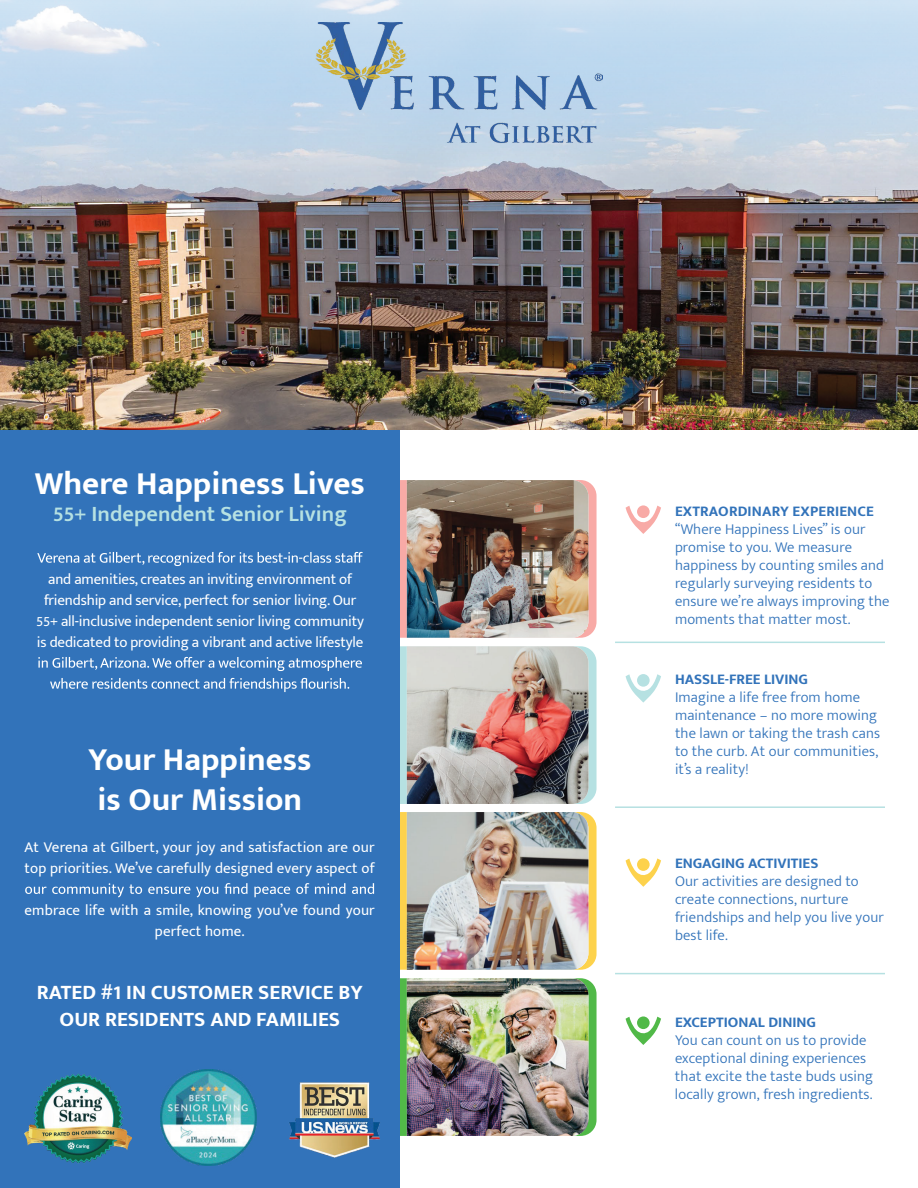
<style>
.page{position:relative;width:918px;height:1188px;background:#fff}
.page>*{position:absolute;margin:0;border:0;box-sizing:border-box;transform-origin:0 0}
.t1{font:700 33px/39.6px "Mukta Mahee";color:#fff}
.t2{font:600 22.5px "Mukta Mahee";color:#b6e1e2}
.t3{font:700 21px/27px "Mukta Mahee";color:#fff;text-align:center}
.t4{font:300 15px/18px "Mukta Mahee";letter-spacing:.01em;color:#3273ba}
.t5{font:15px/21px "Mukta Mahee";letter-spacing:-.01em;color:#fff;text-align:center}
.t6{font:15px/21px "Mukta Mahee";letter-spacing:.01em;color:#fff}
.t7{font:700 15px "Mukta Mahee";color:#3273ba}
</style>
<div class="page">
<svg style="left:399px;top:480px;width:198px;height:158px"></svg>
<img style="left:407px;top:480px;width:181px;height:158px">
<svg style="left:626px;top:506px;width:35px;height:28px"></svg>
<div style="left:637px;top:505px;width:13px;height:13px;background:#f8aaa6;border-radius:50%"></div>
<svg style="left:399px;top:978px;width:198px;height:158px"></svg>
<img style="left:407px;top:978px;width:181px;height:158px">
<svg style="left:626px;top:1017px;width:35px;height:28px"></svg>
<div style="left:637px;top:1016px;width:13px;height:13px;background:#51b948;border-radius:50%"></div>
<svg style="left:399px;top:646px;width:198px;height:158px"></svg>
<img style="left:407px;top:646px;width:181px;height:158px">
<svg style="left:399px;top:812px;width:198px;height:158px"></svg>
<img style="left:407px;top:812px;width:181px;height:158px">
<div style="left:0;top:285px;width:399px;height:903px;background:#3273ba"></div>
<img style="left:0;top:0;width:918px;height:430px">
<img style="left:315px;top:23px;width:288px;height:128px">
<svg style="left:626px;top:674px;width:35px;height:29px"></svg>
<div style="left:637px;top:674px;width:13px;height:13px;background:#b6e1e2;border-radius:50%"></div>
<svg style="left:626px;top:858px;width:35px;height:29px"></svg>
<div style="left:637px;top:858px;width:13px;height:13px;background:#fdd24c;border-radius:50%"></div>
<svg style="left:37px;top:552px;width:326px;height:14px"></svg>
<svg style="left:38px;top:657px;width:324px;height:14px"></svg>
<svg style="left:50px;top:678px;width:299px;height:14px"></svg>
<svg style="left:25px;top:883px;width:349px;height:14px"></svg>
<hr style="left:615px;top:642px;width:270px;height:1px;background:#b6e1e2">
<hr style="left:615px;top:806px;width:270px;height:2px;background:#b6e1e2">
<hr style="left:615px;top:973px;width:270px;height:1px;background:#b6e1e2">
<img style="left:160px;top:1069px;width:96px;height:96px">
<img style="left:289px;top:1082px;width:91px;height:76px">
<img style="left:25px;top:1074px;width:106px;height:89px">
<h1 class="t1" style="left:35px;top:462px;width:332px">Where Happiness Lives</h1>
<h2 class="t2" style="left:53px;top:500px;width:296px">55+ Independent Senior Living</h2>
<p class="t5" style="left:36px;top:568px;width:329px">and amenities, creates an inviting environment of friendship and service, perfect for senior living. Our 55+ all-inclusive independent senior living community is dedicated to providing a vibrant and active lifestyle</p>
<h1 class="t1" style="left:88px;top:739px;width:225px">Your Happiness is Our Mission</h1>
<p class="t6" style="left:25px;top:836px;width:352px">At Verena at Gilbert, your joy and satisfaction are our top priorities. We’ve carefully designed every aspect of</p>
<p class="t6" style="left:25px;top:899px;width:352px;text-align:center">embrace life with a smile, knowing you’ve found your perfect home.</p>
<h3 class="t3" style="left:37px;top:979px;width:328px">RATED #1 IN CUSTOMER SERVICE BY<br>OUR RESIDENTS AND FAMILIES</h3>
<p class="t7" style="left:675px;top:502px;width:200px">EXTRAORDINARY EXPERIENCE</p>
<p class="t4" style="left:675px;top:519px;width:216px">“Where Happiness Lives” is our promise to you. We measure happiness by counting smiles and regularly surveying residents to ensure we’re always improving the moments that matter most.</p>
<p class="t7" style="left:675px;top:670px;width:135px">HASSLE-FREE LIVING</p>
<p class="t4" style="left:675px;top:688px;width:207px">Imagine a life free from home maintenance – no more mowing the lawn or taking the trash cans to the curb. At our communities, it’s a reality!</p>
<p class="t7" style="left:675px;top:854px;width:145px">ENGAGING ACTIVITIES</p>
<p class="t4" style="left:675px;top:872px;width:210px">Our activities are designed to create connections, nurture friendships and help you live your best life.</p>
<p class="t7" style="left:675px;top:1013px;width:143px">EXCEPTIONAL DINING</p>
<p class="t4" style="left:675px;top:1030px;width:200px">You can count on us to provide exceptional dining experiences that excite the taste buds using locally grown, fresh ingredients.</p>
</div>
